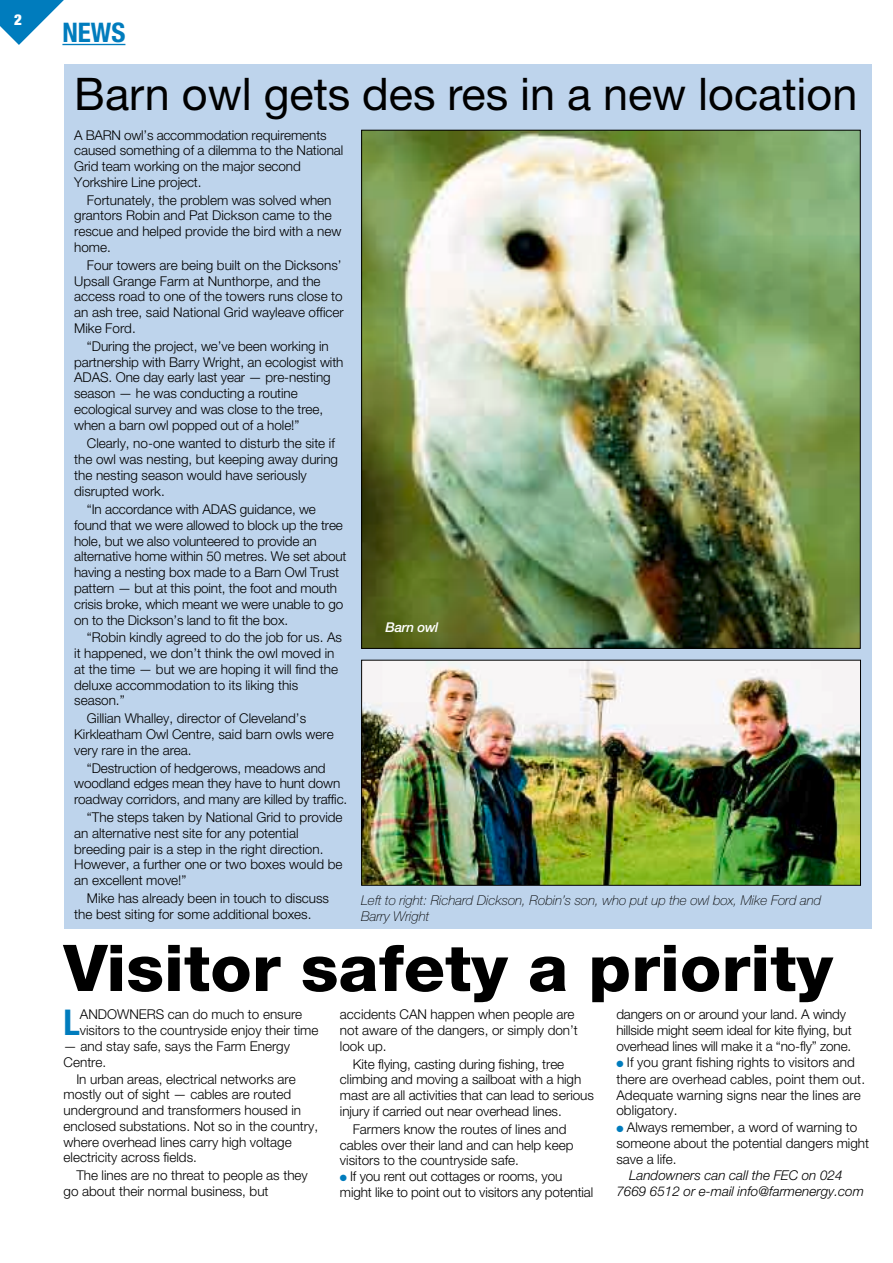
<style>
.page{position:relative;width:893px;height:1263px;background:#fff}
.page>*{position:absolute;margin:0;border:0;box-sizing:border-box;transform-origin:0 0}
.t1{font:800 64.5px "Helvetica Neue";color:#000;scale:1.05 1}
.t2{font:45px "Helvetica Neue";color:#000}
.t3{font:700 condensed 35.55px "Helvetica Neue";color:#007cbd}
.t4{font:700 condensed 27px "Helvetica Neue";color:#007cbd}
.t5{font:900 condensed 15px "Helvetica Neue";color:#fff}
.t6{font:300 13.5px/15.8px "Helvetica Neue";color:#000}
.t7{font:italic 100 13.5px/15.8px "Helvetica Neue";color:#000}
.t8{font:italic 300 13.5px/15.8px "Helvetica Neue";color:#000}
.t9{font:italic 500 13.5px "Helvetica Neue";letter-spacing:-.02em;color:#fff}
.s1{color:#007cbd}
</style>
<div class="page">
<hr style="left:62px;top:44px;width:63px;height:1px;background:#007cbd">
<svg style="left:0;top:0;width:74px;height:45px"></svg>
<div style="left:64px;top:64px;width:807px;height:865px;background:#bed4ec"></div>
<img style="left:363px;top:132px;width:496px;height:515px">
<img style="left:363px;top:662px;width:496px;height:222px">
<div style="left:361px;top:660px;width:500px;height:226px;border:1px solid #000"></div>
<p class="t5" style="left:14px;top:14px;width:9px">2</p>
<h3 class="t4" style="left:62px;top:23px;width:65px">NEWS</h3>
<h2 class="t2" style="left:74px;top:78px;width:785px">Barn owl gets des res in a new location</h2>
<p class="t6" style="left:74px;top:128px;width:271px">A BARN owl’s accommodation requirements caused something of a dilemma to the National Grid team working on the major second Yorkshire Line project.</p>
<p class="t6" style="left:74px;top:193px;width:269px;text-indent:13px">Fortunately, the problem was solved when grantors Robin and Pat Dickson came to the rescue and helped provide the bird with a new home.</p>
<p class="t6" style="left:74px;top:258px;width:271px;text-indent:13px">Four towers are being built on the Dicksons’ Upsall Grange Farm at Nunthorpe, and the access road to one of the towers runs close to an ash tree, said National Grid wayleave officer Mike Ford.</p>
<p class="t6" style="left:74px;top:339px;width:271px;text-indent:13px">“During the project, we’ve been working in partnership with Barry Wright, an ecologist with ADAS. One day early last year — pre-nesting season — he was conducting a routine ecological survey and was close to the tree, when a barn owl popped out of a hole!”</p>
<p class="t6" style="left:74px;top:437px;width:265px;text-indent:13px">Clearly, no-one wanted to disturb the site if the owl was nesting, but keeping away during the nesting season would have seriously disrupted work.</p>
<p class="t6" style="left:74px;top:503px;width:274px;text-indent:13px">“In accordance with ADAS guidance, we found that we were allowed to block up the tree hole, but we also volunteered to provide an alternative home within 50 metres. We set about having a nesting box made to a Barn Owl Trust pattern — but at this point, the foot and mouth crisis broke, which meant we were unable to go on to the Dickson’s land to fit the box.</p>
<p class="t6" style="left:74px;top:631px;width:269px;text-indent:13px">“Robin kindly agreed to do the job for us. As it happened, we don’t think the owl moved in at the time — but we are hoping it will find the deluxe accommodation to its liking this season.”</p>
<p class="t6" style="left:74px;top:712px;width:261px;text-indent:13px">Gillian Whalley, director of Cleveland’s<br>Kirkleatham Owl Centre, said barn owls were very rare in the area.</p>
<p class="t6" style="left:74px;top:761px;width:275px;text-indent:13px">“Destruction of hedgerows, meadows and woodland edges mean they have to hunt down roadway corridors, and many are killed by traffic.</p>
<p class="t6" style="left:74px;top:811px;width:270px;text-indent:13px">“The steps taken by National Grid to provide an alternative nest site for any potential breeding pair is a step in the right direction.<br>However, a further one or two boxes would be an excellent move!”</p>
<p class="t6" style="left:74px;top:891px;width:256px;text-indent:13px">Mike has already been in touch to discuss the best siting for some additional boxes.</p>
<p class="t9" style="left:386px;top:623px;width:54px">Barn owl</p>
<p class="t7" style="left:361px;top:893px;width:462px">Left to right: Richard Dickson, Robin’s son, who put up the owl box, Mike Ford and<br>Barry Wright</p>
<h1 class="t1" style="left:64px;top:945px;width:734px">Visitor safety a priority</h1>
<h3 class="t3" style="left:64px;top:1010px;width:18px">L</h3>
<p class="t6" style="left:80px;top:1008px;width:240px">ANDOWNERS can do much to ensure visitors to the countryside enjoy their time</p>
<p class="t6" style="left:64px;top:1039px;width:228px">— and stay safe, says the Farm Energy<br>Centre.</p>
<p class="t6" style="left:64px;top:1072px;width:256px;text-indent:13px">In urban areas, electrical networks are mostly out of sight — cables are routed underground and transformers housed in enclosed substations. Not so in the country, where overhead lines carry high voltage electricity across fields.</p>
<p class="t6" style="left:64px;top:1169px;width:246px;text-indent:13px">The lines are no threat to people as they go about their normal business, but</p>
<p class="t6" style="left:340px;top:1008px;width:239px">accidents CAN happen when people are not aware of the dangers, or simply don’t look up.</p>
<p class="t6" style="left:340px;top:1057px;width:255px;text-indent:13px">Kite flying, casting during fishing, tree climbing and moving a sailboat with a high mast are all activities that can lead to serious injury if carried out near overhead lines.</p>
<p class="t6" style="left:340px;top:1122px;width:235px;text-indent:13px">Farmers know the routes of lines and cables over their land and can help keep visitors to the countryside safe.</p>
<p class="t6" style="left:340px;top:1169px;width:255px;line-height:16.4px"><span class="s1">●</span> If you rent out cottages or rooms, you might like to point out to visitors any potential</p>
<p class="t6" style="left:616px;top:1008px;width:237px">dangers on or around your land. A windy hillside might seem ideal for kite flying, but overhead lines will make it a “no-fly” zone.</p>
<p class="t6" style="left:616px;top:1056px;width:250px"><span class="s1">●</span> If you grant fishing rights to visitors and there are overhead cables, point them out.<br>Adequate warning signs near the lines are obligatory.</p>
<p class="t6" style="left:616px;top:1120px;width:254px"><span class="s1">●</span> Always remember, a word of warning to someone about the potential dangers might save a life.</p>
<p class="t8" style="left:616px;top:1168px;width:249px;text-indent:13px">Landowners can call the FEC on 024<br>7669 6512 or e-mail info@farmenergy.com</p>
</div>
